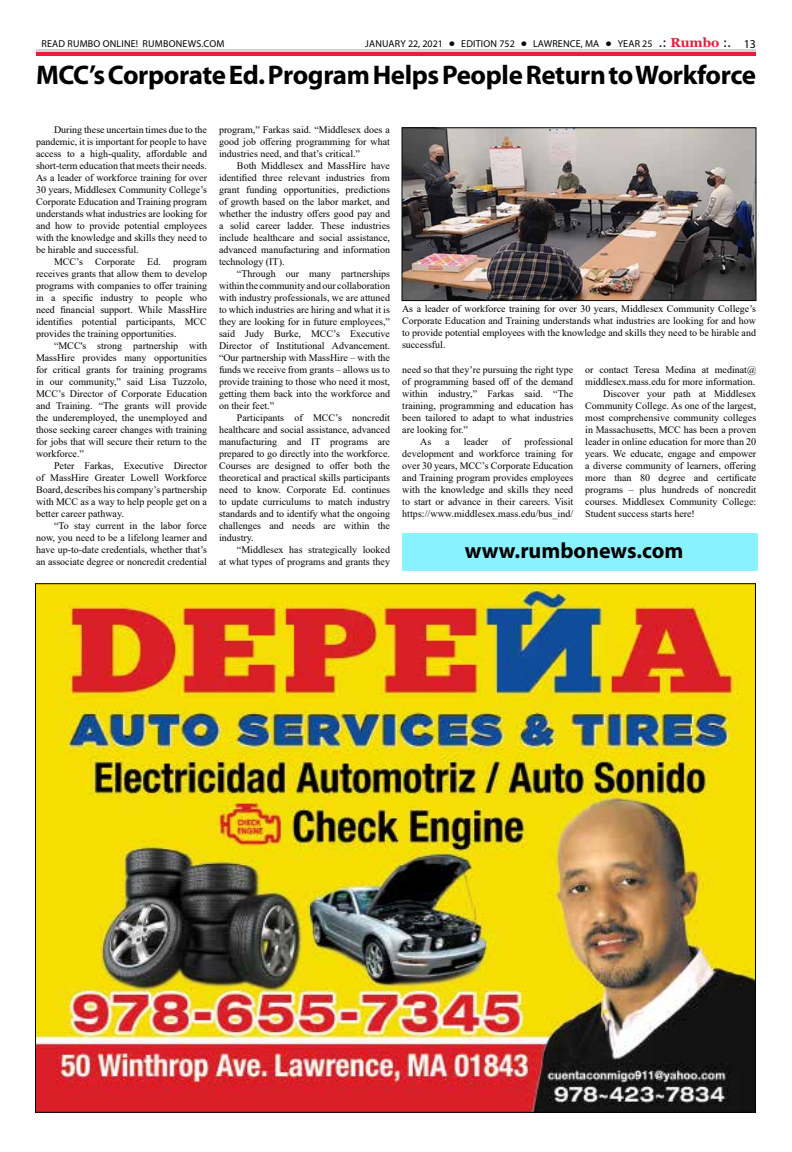
<style>
.page{position:relative;width:792px;height:1152px;background:#fff}
.page>*{position:absolute;margin:0;border:0;box-sizing:border-box;transform-origin:0 0}
.t1{font:700 27px "Myriad Pro";letter-spacing:-.015em;color:#000}
.t2{font:700 22px "Myriad Pro";color:#000}
.t3{font:10px/12px "Times New Roman";color:#000;text-align:justify}
.t4{font:10px "Myriad Pro";letter-spacing:.02em;color:#000}
.s1{font-family:"Tahoma";font-weight:700;color:#fff}
.s2{font-family:"Tahoma";font-size:12px}
.s3{font-family:"Georgia";font-weight:700;font-size:13px;color:#ed1a3b}
.s4{font-size:12px}
</style>
<div class="page">
<hr style="left:36px;top:52px;width:720px;height:4px;background:#ed1a3b">
<hr style="left:36px;top:49px;width:720px;height:3px;background:#d1d3d4">
<div style="left:402px;top:533px;width:356px;height:37px;background:#88f3ff"></div>
<img style="left:37px;top:585px;width:717px;height:526px">
<img style="left:404px;top:130px;width:350px;height:169px">
<div style="left:402px;top:128px;width:354px;height:173px;border:1px solid #030506"></div>
<p class="t4" style="left:41px;top:37px;width:185px">READ RUMBO ONLINE! RUMBONEWS.COM</p>
<p class="t4" style="left:365px;top:37px;width:392px">JANUARY 22, 2021 <span class="s1">•</span> EDITION 752 <span class="s1">•</span> LAWRENCE, MA <span class="s1">•</span> YEAR 25 <span class="s2">.:</span> <span class="s3">Rumbo</span> <span class="s2">:.</span> <span class="s4">13</span></p>
<h1 class="t1" style="left:36px;top:57px;width:722px">MCC’s Corporate Ed. Program Helps People Return to Workforce</h1>
<p class="t3" style="left:36px;top:124px;width:173px;text-indent:18px">During these uncertain times due to the pandemic, it is important for people to have access to a high-quality, affordable and short-term education that meets their needs.<br>As a leader of workforce training for over 30 years, Middlesex Community College’s Corporate Education and Training program understands what industries are looking for and how to provide potential employees with the knowledge and skills they need to be hirable and successful.</p>
<p class="t3" style="left:36px;top:256px;width:173px;text-indent:18px">MCC’s Corporate Ed. program receives grants that allow them to develop programs with companies to offer training in a specific industry to people who need financial support. While MassHire identifies potential participants, MCC provides the training opportunities.</p>
<p class="t3" style="left:36px;top:340px;width:173px;text-indent:18px">“MCC's strong partnership with MassHire provides many opportunities for critical grants for training programs in our community,” said Lisa Tuzzolo, MCC’s Director of Corporate Education and Training. “The grants will provide the underemployed, the unemployed and those seeking career changes with training for jobs that will secure their return to the workforce.”</p>
<p class="t3" style="left:36px;top:460px;width:173px;text-indent:18px">Peter Farkas, Executive Director of MassHire Greater Lowell Workforce Board, describes his company’s partnership with MCC as a way to help people get on a better career pathway.</p>
<p class="t3" style="left:36px;top:520px;width:173px;text-indent:18px">“To stay current in the labor force now, you need to be a lifelong learner and have up-to-date credentials, whether that’s an associate degree or noncredit credential</p>
<p class="t3" style="left:219px;top:124px;width:173px">program,” Farkas said. “Middlesex does a good job offering programming for what industries need, and that’s critical.”</p>
<p class="t3" style="left:219px;top:160px;width:173px;text-indent:18px">Both Middlesex and MassHire have identified three relevant industries from grant funding opportunities, predictions of growth based on the labor market, and whether the industry offers good pay and a solid career ladder. These industries include healthcare and social assistance, advanced manufacturing and information technology (IT).</p>
<p class="t3" style="left:219px;top:268px;width:173px;text-indent:18px">“Through our many partnerships within the community and our collaboration with industry professionals, we are attuned to which industries are hiring and what it is they are looking for in future employees,” said Judy Burke, MCC’s Executive Director of Institutional Advancement. “Our partnership with MassHire – with the funds we receive from grants – allows us to provide training to those who need it most, getting them back into the workforce and on their feet.”</p>
<p class="t3" style="left:219px;top:412px;width:173px;text-indent:18px">Participants of MCC’s noncredit healthcare and social assistance, advanced manufacturing and IT programs are prepared to go directly into the workforce.<br>Courses are designed to offer both the theoretical and practical skills participants need to know. Corporate Ed. continues to update curriculums to match industry standards and to identify what the ongoing challenges and needs are within the industry.</p>
<p class="t3" style="left:219px;top:544px;width:173px;text-align:right">“Middlesex has strategically looked<br>at what types of programs and grants they</p>
<p class="t3" style="left:402px;top:302px;width:356px">As a leader of workforce training for over 30 years, Middlesex Community College’s Corporate Education and Training understands what industries are looking for and how to provide potential employees with the knowledge and skills they need to be hirable and successful.</p>
<p class="t3" style="left:585px;top:364px;width:173px">or contact Teresa Medina at medinat@</p>
<p class="t3" style="left:585px;top:376px;width:171px">middlesex.mass.edu for more information.</p>
<p class="t3" style="left:603px;top:388px;width:155px">Discover your path at Middlesex</p>
<p class="t3" style="left:585px;top:400px;width:173px">Community College. As one of the largest,</p>
<p class="t3" style="left:585px;top:412px;width:173px">most comprehensive community colleges</p>
<p class="t3" style="left:585px;top:424px;width:173px">in Massachusetts, MCC has been a proven</p>
<p class="t3" style="left:585px;top:436px;width:173px">leader in online education for more than 20</p>
<p class="t3" style="left:585px;top:448px;width:173px">years. We educate, engage and empower</p>
<p class="t3" style="left:585px;top:460px;width:173px">a diverse community of learners, offering</p>
<p class="t3" style="left:585px;top:472px;width:173px">more than 80 degree and certificate</p>
<p class="t3" style="left:585px;top:484px;width:173px">programs – plus hundreds of noncredit</p>
<p class="t3" style="left:585px;top:496px;width:173px">courses. Middlesex Community College:</p>
<p class="t3" style="left:585px;top:508px;width:111px">Student success starts here!</p>
<p class="t3" style="left:402px;top:364px;width:173px">need so that they’re pursuing the right type</p>
<p class="t3" style="left:402px;top:376px;width:173px">of programming based off of the demand</p>
<p class="t3" style="left:402px;top:388px;width:173px">within industry,” Farkas said. “The</p>
<p class="t3" style="left:402px;top:400px;width:173px">training, programming and education has</p>
<p class="t3" style="left:402px;top:412px;width:173px">been tailored to adapt to what industries</p>
<p class="t3" style="left:402px;top:424px;width:67px">are looking for.”</p>
<p class="t3" style="left:420px;top:436px;width:13px">As</p>
<p class="t3" style="left:445px;top:436px;width:6px">a</p>
<p class="t3" style="left:464px;top:436px;width:26px">leader</p>
<p class="t3" style="left:502px;top:436px;width:10px">of</p>
<p class="t3" style="left:402px;top:436px;width:173px;text-indent:122px">professional development and workforce training for over 30 years, MCC’s Corporate Education and Training program provides employees with the knowledge and skills they need to start or advance in their careers. Visit https://www.middlesex.mass.edu/bus_ind/</p>
<h2 class="t2" style="left:465px;top:536px;width:220px">www.rumbonews.com</h2>
</div>
